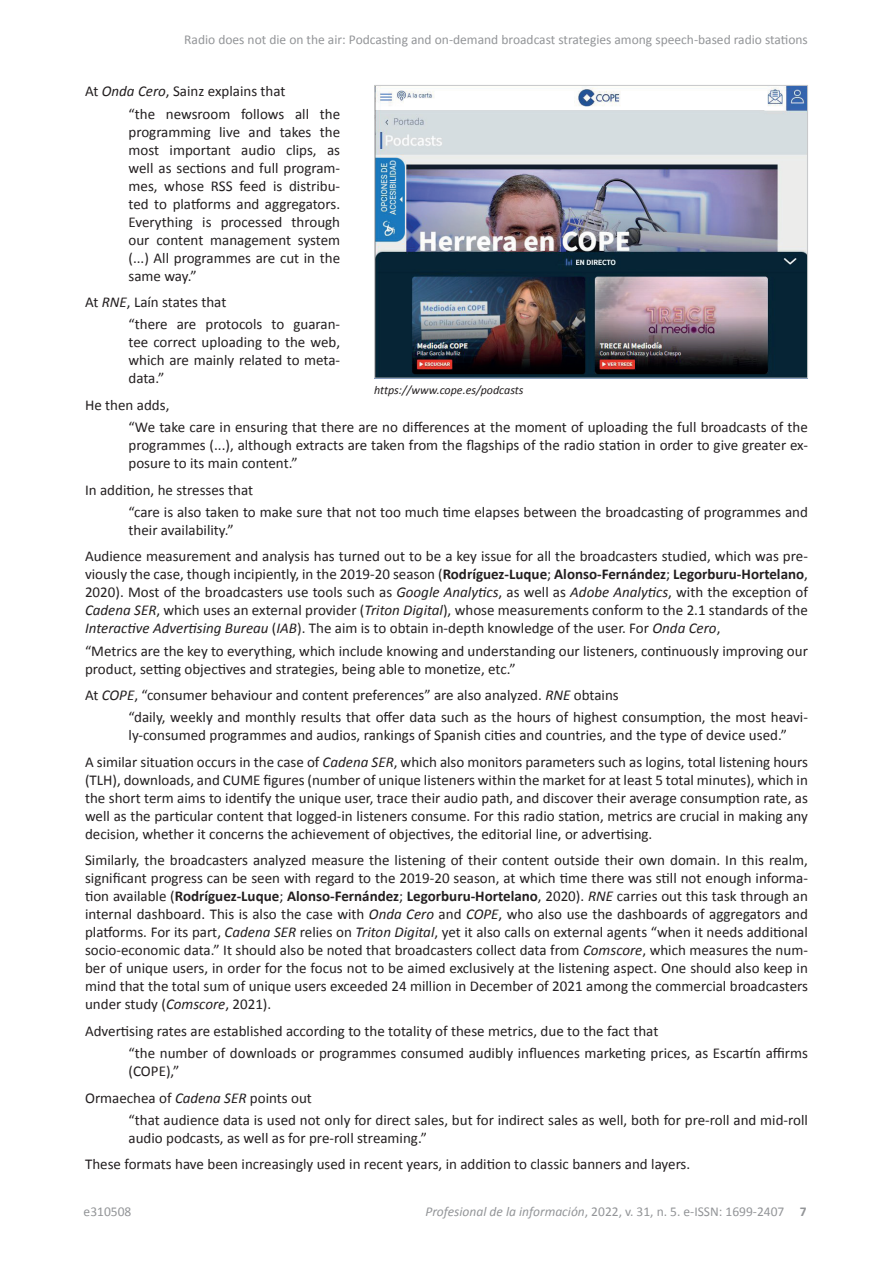
<style>
.page{position:relative;width:893px;height:1263px;background:#fff}
.page>*{position:absolute;margin:0;border:0;box-sizing:border-box;transform-origin:0 0}
.t1{font:15px/18px "Calibri";color:#231f20}
.t2{font:13.5px "Calibri";color:#939598}
.t3{font:italic 12px "Calibri";color:#231f20}
.s1{font-style:italic}
.s2{font-weight:700}
</style>
<div class="page">
<img style="left:376px;top:87px;width:430px;height:289px">
<div style="left:374px;top:85px;width:434px;height:293px;border:1px solid #c7c8ca"></div>
<p class="t2" style="left:184px;top:31px;width:625px">Radio does not die on the air: Podcasting and on-demand broadcast strategies among speech-based radio stations</p>
<p class="t1" style="left:129px;top:80px;width:213px;line-height:22.2px;text-indent:-44px">At <span class="s1">Onda Cero</span>, Sainz explains that<br>“the newsroom follows all the</p>
<p class="t1" style="left:129px;top:122px;width:213px;text-align:justify">programming live and takes the most important audio clips, as well as sections and full program&shy;mes, whose RSS feed is distribu&shy;ted to platforms and aggregators.<br>Everything is processed through our content management system (...) All programmes are cut in the same way.”</p>
<p class="t1" style="left:129px;top:290px;width:213px;line-height:22.2px;text-indent:-44px">At <span class="s1">RNE</span>, Laín states that<br>“there are protocols to guaran-</p>
<p class="t1" style="left:129px;top:333px;width:213px;text-align:justify">tee correct uploading to the web, which are mainly related to meta&shy;data.”</p>
<p class="t1" style="left:129px;top:393px;width:681px;line-height:22.2px;text-indent:-44px">He then adds,<br>“We take care in ensuring that there are no differences at the moment of uploading the full broadcasts of the</p>
<p class="t1" style="left:129px;top:435px;width:681px">programmes (...), although extracts are taken from the flagships of the radio station in order to give greater ex&shy;posure to its main content.”</p>
<p class="t1" style="left:129px;top:478px;width:681px;line-height:22.2px;text-indent:-44px">In addition, he stresses that<br>“care is also taken to make sure that not too much time elapses between the broadcasting of programmes and</p>
<p class="t1" style="left:85px;top:516px;width:724px;line-height:26.5px;text-indent:44px">their availability.”<br>Audience measurement and analysis has turned out to be a key issue for all the broadcasters studied, which was pre-</p>
<p class="t1" style="left:85px;top:565px;width:724px;text-align:justify">viously the case, though incipiently, in the 2019-20 season (<span class="s2">Rodríguez-Luque</span>; <span class="s2">Alonso-Fernández</span>; <span class="s2">Legorburu-Hortelano</span>, 2020). Most of the broadcasters use tools such as <span class="s1">Google Analytics</span>, as well as <span class="s1">Adobe Analytics</span>, with the exception of <span class="s1">Cadena SER</span>, which uses an external provider (<span class="s1">Triton Digital</span>), whose measurements conform to the 2.1 standards of the <span class="s1">Interactive Advertising Bureau</span> (<span class="s1">IAB</span>). The aim is to obtain in-depth knowledge of the user. For <span class="s1">Onda Cero</span>,</p>
<p class="t1" style="left:85px;top:641px;width:724px">“Metrics are the key to everything, which include knowing and understanding our listeners, continuously improving our product, setting objectives and strategies, being able to monetize, etc.”</p>
<p class="t1" style="left:129px;top:683px;width:681px;line-height:22.2px;text-indent:-44px">At <span class="s1">COPE</span>, “consumer behaviour and content preferences” are also analyzed. <span class="s1">RNE</span> obtains<br>“daily, weekly and monthly results that offer data such as the hours of highest consumption, the most heavi-</p>
<p class="t1" style="left:85px;top:721px;width:724px;line-height:26.5px;text-indent:44px">ly-consumed programmes and audios, rankings of Spanish cities and countries, and the type of device used.”<br>A similar situation occurs in the case of <span class="s1">Cadena SER</span>, which also monitors parameters such as logins, total listening hours</p>
<p class="t1" style="left:85px;top:770px;width:724px;text-align:justify">(TLH), downloads, and CUME figures (number of unique listeners within the market for at least 5 total minutes), which in the short term aims to identify the unique user, trace their audio path, and discover their average consumption rate, as well as the particular content that logged-in listeners consume. For this radio station, metrics are crucial in making any decision, whether it concerns the achievement of objectives, the editorial line, or advertising.</p>
<p class="t1" style="left:85px;top:851px;width:724px;text-align:justify">Similarly, the broadcasters analyzed measure the listening of their content outside their own domain. In this realm, significant progress can be seen with regard to the 2019-20 season, at which time there was still not enough informa&shy;tion available (<span class="s2">Rodríguez-Luque</span>; <span class="s2">Alonso-Fernández</span>; <span class="s2">Legorburu-Hortelano</span>, 2020). <span class="s1">RNE</span> carries out this task through an internal dashboard. This is also the case with <span class="s1">Onda Cero</span> and <span class="s1">COPE</span>, who also use the dashboards of aggregators and platforms. For its part, <span class="s1">Cadena SER</span> relies on <span class="s1">Triton Digital</span>, yet it also calls on external agents “when it needs additional socio-economic data.” It should also be noted that broadcasters collect data from <span class="s1">Comscore</span>, which measures the num&shy;ber of unique users, in order for the focus not to be aimed exclusively at the listening aspect. One should also keep in mind that the total sum of unique users exceeded 24 million in December of 2021 among the commercial broadcasters under study (<span class="s1">Comscore</span>, 2021).</p>
<p class="t1" style="left:129px;top:1019px;width:681px;line-height:22.2px;text-indent:-44px">Advertising rates are established according to the totality of these metrics, due to the fact that<br>“the number of downloads or programmes consumed audibly influences marketing prices, as Escartín affirms</p>
<p class="t1" style="left:85px;top:1057px;width:228px;line-height:26.5px;text-indent:44px">(COPE),”<br>Ormaechea of <span class="s1">Cadena SER</span> points out</p>
<p class="t1" style="left:129px;top:1110px;width:681px">“that audience data is used not only for direct sales, but for indirect sales as well, both for pre-roll and mid-roll audio podcasts, as well as for pre-roll streaming.”</p>
<p class="t1" style="left:85px;top:1155px;width:607px">These formats have been increasingly used in recent years, in addition to classic banners and layers.</p>
<p class="t3" style="left:374px;top:382px;width:151px">https://www.cope.es/podcasts</p>
<p class="t2" style="left:84px;top:1203px;width:49px">e310508</p>
<p class="t2" style="left:425px;top:1203px;width:383px"><span class="s1">Profesional de la información</span>, 2022, v. 31, n. 5. e-ISSN: 1699-2407 <span class="s2">7</span></p>
</div>
